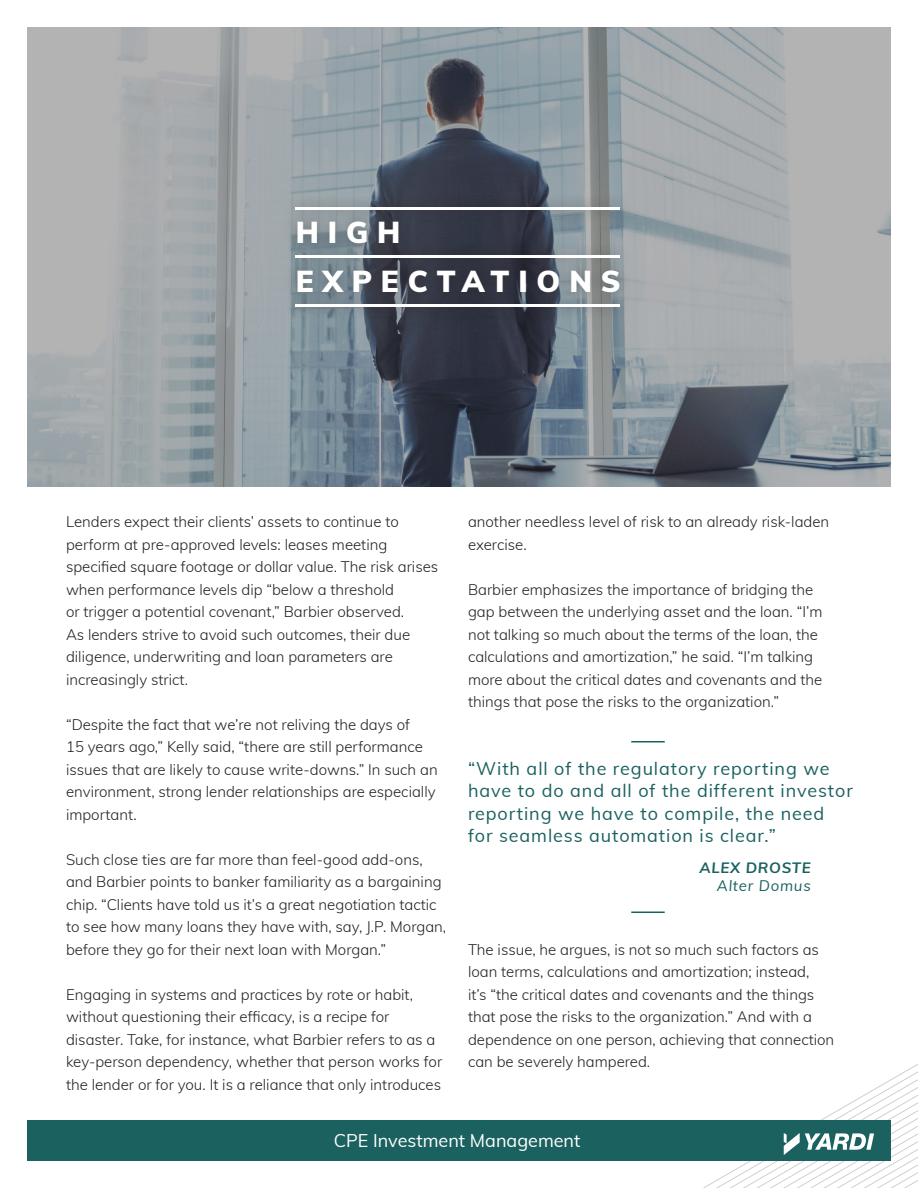
<style>
.page{position:relative;width:918px;height:1188px;background:#fff}
.page>*{position:absolute;margin:0;border:0;box-sizing:border-box;transform-origin:0 0}
.t1{font:900 29.7px "Muli";letter-spacing:.3em;color:#fff}
.t2{font:18px/22.5px "Muli";letter-spacing:.05em;color:#1a6160}
.t3{font:18px "Muli";color:#fff}
.t4{font:300 15px/22.5px "Muli";color:#231f20}
.t5{font:italic 700 15px "Muli";letter-spacing:.05em;color:#1a6160}
.t6{font:italic 15px "Muli";letter-spacing:.05em;color:#1a6160}
</style>
<div class="page">
<svg style="left:27px;top:27px;width:864px;height:460px;background:#91989d"></svg>
<svg style="left:631px;top:742px;width:287px;height:446px"></svg>
<div style="left:283px;top:193px;width:350px;height:127px;background:#231f20;opacity:.31"></div>
<hr style="left:296px;top:207px;width:324px;height:3px;background:#fff">
<hr style="left:296px;top:256px;width:324px;height:2px;background:#fff">
<hr style="left:296px;top:304px;width:324px;height:2px;background:#fff">
<hr style="left:631px;top:741px;width:34px;height:1px;background:#1a6160">
<hr style="left:631px;top:912px;width:34px;height:1px;background:#1a6160">
<div style="left:27px;top:1120px;width:864px;height:41px;background:#1a6160"></div>
<svg style="left:784px;top:1133px;width:90px;height:22px"></svg>
<p class="t1" style="left:296px;top:211px;width:106px">HIGH</p>
<p class="t1" style="left:296px;top:259px;width:327px">EXPECTATIONS</p>
<p class="t4" style="left:66px;top:510px;width:374px">Lenders expect their clients’ assets to continue to perform at pre-approved levels: leases meeting specified square footage or dollar value. The risk arises when performance levels dip “below a threshold<br>or trigger a potential covenant,” Barbier observed.<br>As lenders strive to avoid such outcomes, their due diligence, underwriting and loan parameters are increasingly strict.</p>
<p class="t4" style="left:66px;top:712px;width:373px">“Despite the fact that we’re not reliving the days of<br>15 years ago,” Kelly said, “there are still performance issues that are likely to cause write-downs.” In such an environment, strong lender relationships are especially important.</p>
<p class="t4" style="left:66px;top:847px;width:382px">Such close ties are far more than feel-good add-ons, and Barbier points to banker familiarity as a bargaining chip. “Clients have told us it’s a great negotiation tactic to see how many loans they have with, say, J.P. Morgan, before they go for their next loan with Morgan.”</p>
<p class="t4" style="left:66px;top:982px;width:378px">Engaging in systems and practices by rote or habit, without questioning their efficacy, is a recipe for disaster. Take, for instance, what Barbier refers to as a key-person dependency, whether that person works for the lender or for you. It is a reliance that only introduces</p>
<p class="t4" style="left:468px;top:510px;width:363px">another needless level of risk to an already risk-laden exercise.</p>
<p class="t4" style="left:468px;top:577px;width:356px">Barbier emphasizes the importance of bridging the gap between the underlying asset and the loan. “I’m not talking so much about the terms of the loan, the calculations and amortization,” he said. “I’m talking more about the critical dates and covenants and the things that pose the risks to the organization.”</p>
<p class="t2" style="left:468px;top:756px;width:386px">“With all of the regulatory reporting we have to do and all of the different investor reporting we have to compile, the need for seamless automation is clear.”</p>
<p class="t5" style="left:699px;top:857px;width:113px">ALEX DROSTE</p>
<p class="t6" style="left:717px;top:875px;width:95px">Alter Domus</p>
<p class="t4" style="left:468px;top:937px;width:368px">The issue, he argues, is not so much such factors as loan terms, calculations and amortization; instead,<br>it’s “the critical dates and covenants and the things that pose the risks to the organization.” And with a dependence on one person, achieving that connection can be severely hampered.</p>
<p class="t3" style="left:334px;top:1128px;width:248px">CPE Investment Management</p>
</div>
